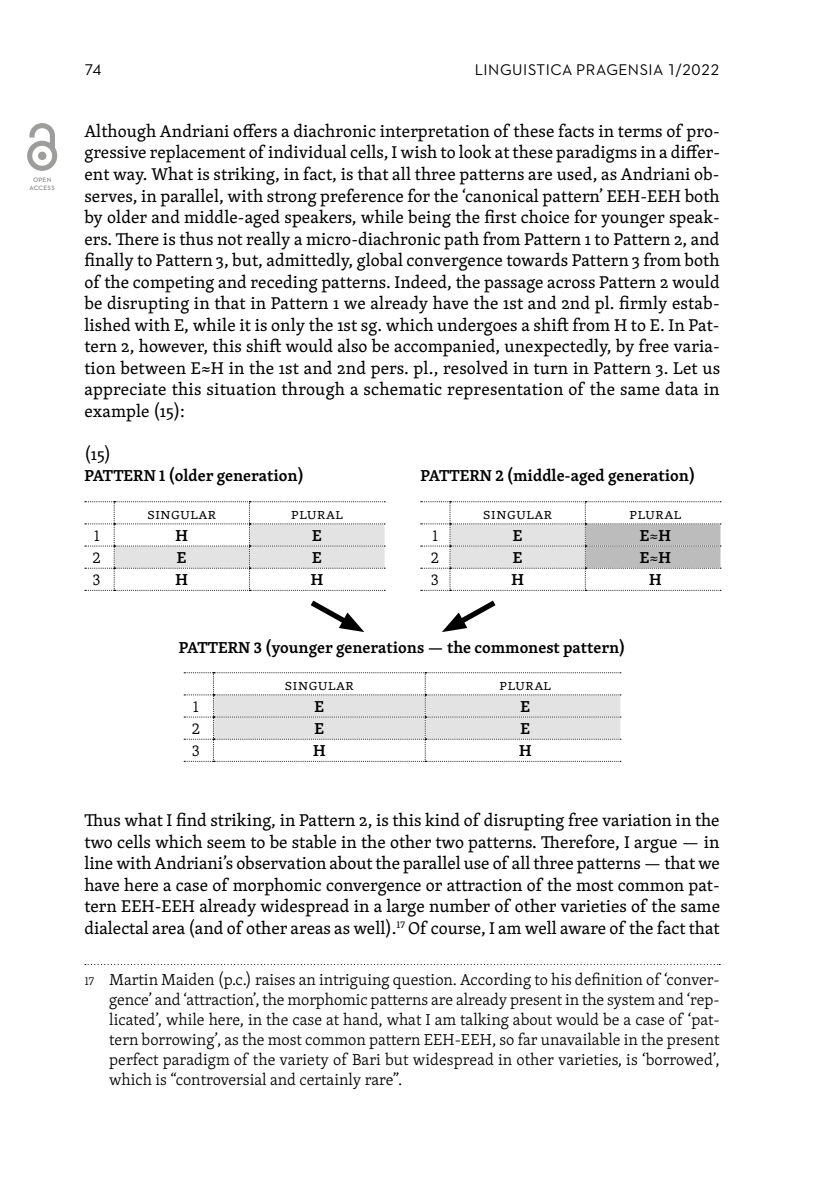
<style>
.page{position:relative;width:814px;height:1191px;background:#fff}
.page>*{position:absolute;margin:0;border:0;box-sizing:border-box;transform-origin:0 0}
.t1{font:17.5px/21.5px "Skolar PE";color:#000;text-align:justify}
.t2{font:300 16.28px/20.1px "Skolar PE";color:#000;text-align:justify}
.t3{font:600 16.28px "Skolar PE";color:#000}
.t4{font:15.75px "Neutraface 2 Text";letter-spacing:.025em;color:#000}
.t5{font:600 6.48px/8.8px "Neutraface 2 Text";letter-spacing:.035em;color:#878787;text-align:center}
.s1{font-weight:300}
.s2{font-size:12.08px}
</style>
<div class="page">
<svg style="left:184px;top:672px;width:437px;height:90px"></svg>
<svg style="left:85px;top:964px;width:635px;height:1px"></svg>
<svg style="left:85px;top:501px;width:636px;height:131px"></svg>
<svg style="left:27px;top:123px;width:30px;height:31px"></svg>
<div style="left:27px;top:141px;width:30px;height:30px;border:5px solid #9d9d9c;border-radius:50%"></div>
<div style="left:38px;top:152px;width:8px;height:8px;background:#9d9d9c;border-radius:50%"></div>
<p class="t5" style="left:30px;top:175px;width:27px">OPEN<br>ACCESS</p>
<p class="t4" style="left:84px;top:60px;width:19px">74</p>
<p class="t4" style="left:475px;top:60px;width:246px">LINGUISTICA PRAGENSIA 1/2022</p>
<p class="t1" style="left:84px;top:120px;width:637px">Although Andriani offers a diachronic interpretation of these facts in terms of pro&shy;gressive replacement of individual cells, I wish to look at these paradigms in a differ&shy;ent way. What is striking, in fact, is that all three patterns are used, as Andriani ob&shy;serves, in parallel, with strong preference for the ‘canonical pattern’ EEH-EEH both by older and middle-aged speakers, while being the first choice for younger speak&shy;ers. There is thus not really a micro-diachronic path from Pattern 1 to Pattern 2, and finally to Pattern 3, but, admittedly, global convergence towards Pattern 3 from both of the competing and receding patterns. Indeed, the passage across Pattern 2 would be disrupting in that in Pattern 1 we already have the 1st and 2nd pl. firmly estab&shy;lished with E, while it is only the 1st sg. which undergoes a shift from H to E. In Pat&shy;tern 2, however, this shift would also be accompanied, unexpectedly, by free varia&shy;tion between E≈H in the 1st and 2nd pers. pl., resolved in turn in Pattern 3. Let us appreciate this situation through a schematic representation of the same data in example (15):</p>
<p class="t1" style="left:84px;top:443px;width:28px">(15)</p>
<p class="t3" style="left:84px;top:463px;width:221px">PATTERN 1 (older generation)</p>
<p class="t3" style="left:420px;top:463px;width:276px">PATTERN 2 (middle-aged generation)</p>
<p class="t2" style="left:147px;top:503px;width:71px">singular</p>
<p class="t2" style="left:291px;top:503px;width:54px">plural</p>
<p class="t2" style="left:483px;top:503px;width:71px">singular</p>
<p class="t2" style="left:629px;top:503px;width:54px">plural</p>
<p class="t2" style="left:94px;top:525px;width:8px">1</p>
<p class="t3" style="left:175px;top:523px;width:14px">H</p>
<p class="t3" style="left:312px;top:523px;width:11px">E</p>
<p class="t2" style="left:432px;top:525px;width:8px">1</p>
<p class="t3" style="left:513px;top:523px;width:11px">E</p>
<p class="t3" style="left:639px;top:523px;width:33px">E<span class="s1">≈</span>H</p>
<p class="t2" style="left:93px;top:547px;width:10px">2</p>
<p class="t3" style="left:177px;top:545px;width:11px">E</p>
<p class="t3" style="left:312px;top:545px;width:11px">E</p>
<p class="t2" style="left:431px;top:547px;width:10px">2</p>
<p class="t3" style="left:513px;top:545px;width:11px">E</p>
<p class="t3" style="left:639px;top:545px;width:33px">E<span class="s1">≈</span>H</p>
<p class="t2" style="left:93px;top:569px;width:10px">3</p>
<p class="t3" style="left:175px;top:567px;width:14px">H</p>
<p class="t3" style="left:311px;top:567px;width:14px">H</p>
<p class="t2" style="left:431px;top:569px;width:10px">3</p>
<p class="t3" style="left:511px;top:567px;width:14px">H</p>
<p class="t3" style="left:649px;top:567px;width:14px">H</p>
<p class="t3" style="left:179px;top:634px;width:448px">PATTERN 3 (younger generations — the commonest pattern)</p>
<p class="t2" style="left:284px;top:674px;width:71px">singular</p>
<p class="t2" style="left:499px;top:674px;width:54px">plural</p>
<p class="t2" style="left:193px;top:696px;width:8px">1</p>
<p class="t3" style="left:314px;top:694px;width:11px">E</p>
<p class="t3" style="left:520px;top:694px;width:11px">E</p>
<p class="t2" style="left:192px;top:718px;width:10px">2</p>
<p class="t3" style="left:314px;top:716px;width:11px">E</p>
<p class="t3" style="left:520px;top:716px;width:11px">E</p>
<p class="t2" style="left:192px;top:740px;width:10px">3</p>
<p class="t3" style="left:313px;top:738px;width:14px">H</p>
<p class="t3" style="left:519px;top:738px;width:14px">H</p>
<p class="t1" style="left:84px;top:809px;width:637px">Thus what I find striking, in Pattern 2, is this kind of disrupting free variation in the two cells which seem to be stable in the other two patterns. Therefore, I argue — in line with Andriani’s observation about the parallel use of all three patterns — that we have here a case of morphomic convergence or attraction of the most common pat&shy;tern EEH-EEH already widespread in a large number of other varieties of the same dialectal area (and of other areas as well).<sup>17</sup> Of course, I am well aware of the fact that</p>
<p class="t2" style="left:109px;top:968px;width:612px;text-indent:-25px"><span class="s2">17</span> Martin Maiden (p.c.) raises an intriguing question. According to his definition of ‘conver&shy;gence’ and ‘attraction’, the morphomic patterns are already present in the system and ‘rep&shy;licated’, while here, in the case at hand, what I am talking about would be a case of ‘pat&shy;tern borrowing’, as the most common pattern EEH-EEH, so far unavailable in the present perfect paradigm of the variety of Bari but widespread in other varieties, is ‘borrowed’, which is “controversial and certainly rare”.</p>
</div>
